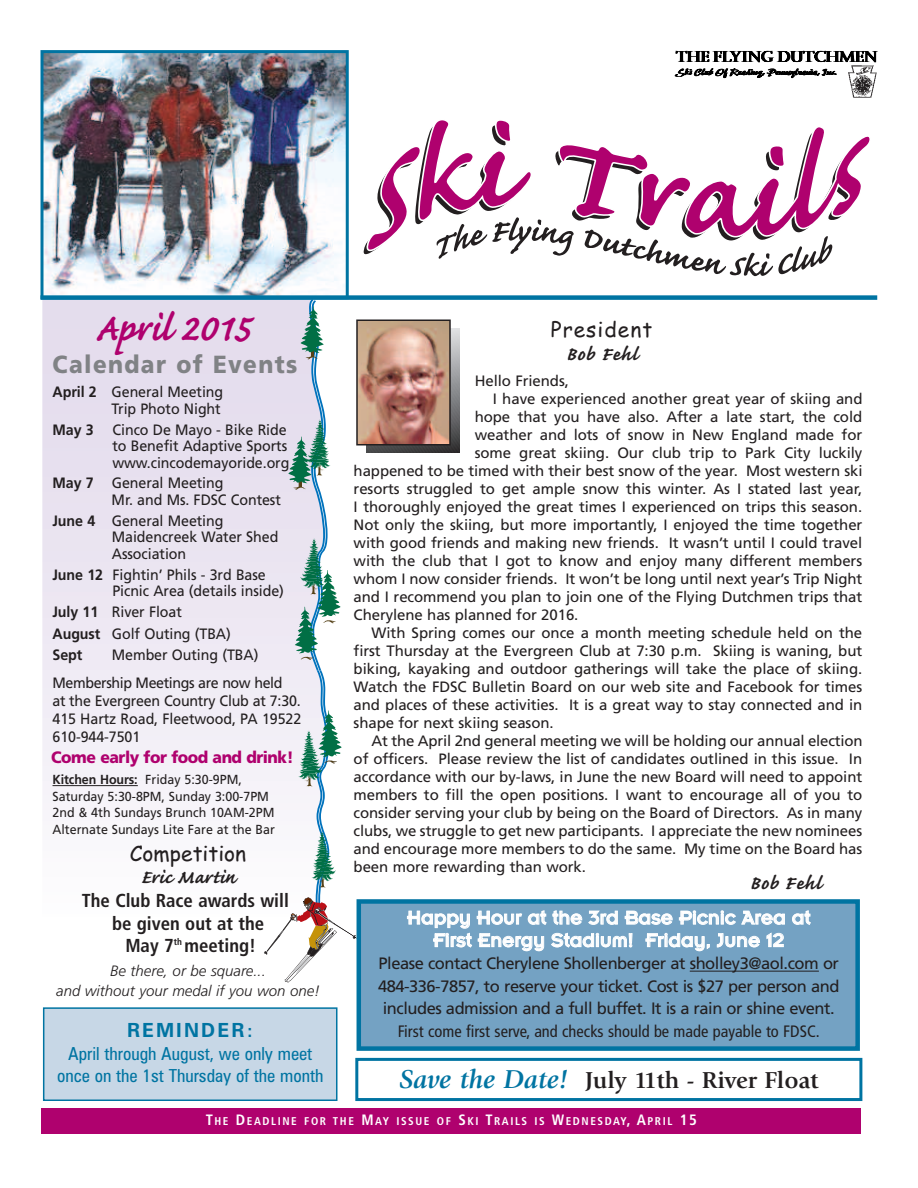
<style>
.page{position:relative;width:918px;height:1188px;background:#fff}
.page>*{position:absolute;margin:0;border:0;box-sizing:border-box;transform-origin:0 0}
.t1{font:700 49.5px "Caflisch Script";letter-spacing:-.01em;color:#af016e;scale:.91 1}
.t2{font:900 24.75px "Frutiger";letter-spacing:.06em;color:#808285;scale:.91 1}
.t3{font:700 24px "Giovanni";color:#231f20}
.t4{font:700 24px "Caflisch Script";letter-spacing:.025em;color:#231f20}
.t5{font:700 24px "Caflisch Script";letter-spacing:.005em;color:#231f20}
.t6{font:21px "Comic Sans MS";color:#231f20}
.t7{font:21px "Comic Sans MS";letter-spacing:.05em;color:#231f20}
.t8{font:19.5px/22.5px "Emblem";color:#fff;text-align:center}
.t9{font:700 19.5px "Zurich BT";letter-spacing:.11em;color:#0074a2}
.t10{font:700 condensed 18.75px/22.5px "Frutiger";color:#231f20;text-align:center}
.t11{font:condensed 18px/22.5px "Zurich BT";color:#0074a2;text-align:center}
.t12{font:16.5px/22.5px "Frutiger";letter-spacing:-.03em;color:#231f20;text-align:justify}
.t13{font:condensed 16.5px "Frutiger";color:#231f20}
.t14{font:900 16.5px "Frutiger";letter-spacing:-.03em;color:#af016e;scale:.95 1}
.t15{font:15px "Frutiger";letter-spacing:-.005em;color:#231f20}
.t16{font:15px/16.5px "Frutiger";letter-spacing:-.005em;color:#231f20;scale:.95 1}
.t17{font:italic 300 15px/19.8px "Frutiger";color:#231f20;text-align:center}
.t18{font:15px/27.9px "Frutiger";letter-spacing:-.03em;color:#231f20;scale:.95 1}
.t19{font:700 15px "Frutiger";color:#231f20;scale:.95 1}
.t20{font:13.2px/16.5px "Frutiger";color:#231f20;scale:.95 1}
.t21{font:700 condensed 11.25px "Frutiger";letter-spacing:.14em;color:#fff}
.s1{font-weight:700}
.s2{font-size:18px}
.s3{color:#fff}
.s4{font-style:italic;font-size:27px;color:#0074a2}
.s5{font-size:15px}
</style>
<div class="page">
<div style="left:355px;top:1058px;width:507px;height:43px;border:3px solid #0074a2"></div>
<svg style="left:42px;top:300px;width:247px;height:749px"></svg>
<svg style="left:264px;top:300px;width:93px;height:682px"></svg>
<svg style="left:675px;top:51px;width:203px;height:11px"></svg>
<svg style="left:674px;top:68px;width:162px;height:10px"></svg>
<svg style="left:367px;top:328px;width:93px;height:124px;background:#737476"></svg>
<img style="left:359px;top:323px;width:89px;height:120px">
<div style="left:356px;top:320px;width:95px;height:126px;border:2px solid #231f20"></div>
<img style="left:848px;top:66px;width:28px;height:32px">
<svg style="left:438px;top:251px;width:394px;height:25px"></svg>
<svg style="left:366px;top:120px;width:504px;height:131px"></svg>
<img style="left:44px;top:54px;width:301px;height:241px">
<div style="left:40px;top:50px;width:309px;height:249px;border:3px solid #0074a2"></div>
<hr style="left:53px;top:785px;width:85px;height:1px;background:#231f20">
<div style="left:40px;top:295px;width:837px;height:5px;background:#0074a2"></div>
<div style="left:41px;top:1109px;width:820px;height:25px;background:#af016e"></div>
<div style="left:44px;top:1008px;width:293px;height:92px;background:#c7d7e6"></div>
<div style="left:43px;top:1007px;width:294px;height:94px;border:2px solid #0074a2"></div>
<div style="left:359px;top:901px;width:499px;height:148px;background:#74a2c3"></div>
<div style="left:357px;top:899px;width:503px;height:152px;border:4px solid #0074a2"></div>
<hr style="left:690px;top:971px;width:129px;height:1px;background:#231f20">
<h1 class="t1" style="left:95px;top:294px;width:172px">April 2015</h1>
<h2 class="t2" style="left:53px;top:355px;width:271px">Calendar of Events</h2>
<p class="t16" style="left:53px;top:385px;width:181px;text-align:right"><span class="s1">April 2</span> General Meeting<br>Trip Photo Night</p>
<p class="t19" style="left:53px;top:423px;width:45px">May 3</p>
<p class="t16" style="left:112px;top:422px;width:188px">Cinco De Mayo - Bike Ride to Benefit Adaptive Sports www.cincodemayoride.org</p>
<p class="t16" style="left:112px;top:476px;width:180px;text-indent:-59px"><span class="s1">May 7</span> General Meeting<br>Mr. and Ms. FDSC Contest</p>
<p class="t16" style="left:112px;top:513px;width:177px;text-indent:-59px"><span class="s1">June 4</span> General Meeting<br>Maidencreek Water Shed<br>Association</p>
<p class="t16" style="left:112px;top:567px;width:182px;text-indent:-60px"><span class="s1">June 12</span> Fightin’ Phils - 3rd Base<br>Picnic Area (details inside)</p>
<p class="t16" style="left:53px;top:603px;width:189px;line-height:21.3px"><span class="s1">July 11</span> River Float<br><span class="s1">August</span> Golf Outing (TBA)<br><span class="s1">Sept</span></p>
<p class="t18" style="left:53px;top:642px;width:244px;text-indent:59px">Member Outing (TBA)<br>Membership Meetings are now held</p>
<p class="t16" style="left:53px;top:693px;width:263px;line-height:18px;text-align:justify">at the Evergreen Country Club at 7:30.<br>415 Hartz Road, Fleetwood, PA 19522<br>610-944-7501</p>
<p class="t14" style="left:51px;top:750px;width:257px">Come early for food and drink!</p>
<p class="t20" style="left:53px;top:772px;width:236px"><span class="s1">Kitchen Hours:</span> Friday 5:30-9PM, Saturday 5:30-8PM, Sunday 3:00-7PM 2nd &amp; 4th Sundays Brunch 10AM-2PM Alternate Sundays Lite Fare at the Bar</p>
<h3 class="t6" style="left:130px;top:841px;width:118px">Competition</h3>
<h3 class="t5" style="left:141px;top:861px;width:96px">Eric Martin</h3>
<p class="t10" style="left:82px;top:891px;width:209px">The Club Race awards will be given out at the<br>May 7<sup>th</sup> meeting!</p>
<p class="t17" style="left:56px;top:962px;width:265px">Be there, or be square...<br>and without your medal if you won one!</p>
<h3 class="t9" style="left:127px;top:1023px;width:128px">REMINDER<span class="s2">:</span></h3>
<p class="t11" style="left:57px;top:1043px;width:268px">April through August, we only meet once on the 1st Thursday of the month</p>
<h3 class="t7" style="left:551px;top:318px;width:103px">President</h3>
<h3 class="t4" style="left:566px;top:338px;width:74px">Bob Fehl</h3>
<p class="t15" style="left:475px;top:375px;width:96px">Hello Friends,</p>
<p class="t15" style="left:493px;top:393px;width:371px">I have experienced another great year of skiing and</p>
<p class="t15" style="left:475px;top:411px;width:389px">hope that you have also. After a late start, the cold</p>
<p class="t15" style="left:475px;top:429px;width:389px">weather and lots of snow in New England made for</p>
<p class="t15" style="left:475px;top:447px;width:389px">some great skiing. Our club trip to Park City luckily</p>
<p class="t15" style="left:354px;top:465px;width:510px">happened to be timed with their best snow of the year. Most western ski</p>
<p class="t15" style="left:354px;top:483px;width:510px">resorts struggled to get ample snow this winter. As I stated last year,</p>
<p class="t15" style="left:354px;top:501px;width:510px">I thoroughly enjoyed the great times I experienced on trips this season.</p>
<p class="t15" style="left:354px;top:519px;width:510px">Not only the skiing, but more importantly, I enjoyed the time together</p>
<p class="t15" style="left:354px;top:537px;width:510px">with good friends and making new friends. It wasn’t until I could travel</p>
<p class="t15" style="left:354px;top:555px;width:510px">with the club that I got to know and enjoy many different members</p>
<p class="t15" style="left:354px;top:573px;width:510px">whom I now consider friends. It won’t be long until next year’s Trip Night</p>
<p class="t15" style="left:354px;top:591px;width:510px">and I recommend you plan to join one of the Flying Dutchmen trips that</p>
<p class="t15" style="left:354px;top:609px;width:226px">Cherylene has planned for 2016.</p>
<p class="t15" style="left:372px;top:627px;width:492px">With Spring comes our once a month meeting schedule held on the</p>
<p class="t15" style="left:354px;top:645px;width:510px">first Thursday at the Evergreen Club at 7:30 p.m. Skiing is waning, but</p>
<p class="t15" style="left:354px;top:663px;width:510px">biking, kayaking and outdoor gatherings will take the place of skiing.</p>
<p class="t15" style="left:354px;top:681px;width:510px">Watch the FDSC Bulletin Board on our web site and Facebook for times</p>
<p class="t15" style="left:354px;top:699px;width:510px">and places of these activities. It is a great way to stay connected and in</p>
<p class="t15" style="left:354px;top:717px;width:202px">shape for next skiing season.</p>
<p class="t15" style="left:372px;top:735px;width:493px">At the April 2nd general meeting we will be holding our annual election</p>
<p class="t15" style="left:354px;top:753px;width:510px">of officers. Please review the list of candidates outlined in this issue. In</p>
<p class="t15" style="left:354px;top:771px;width:510px">accordance with our by-laws, in June the new Board will need to appoint</p>
<p class="t15" style="left:354px;top:789px;width:510px">members to fill the open positions. I want to encourage all of you to</p>
<p class="t15" style="left:354px;top:807px;width:510px">consider serving your club by being on the Board of Directors. As in many</p>
<p class="t15" style="left:354px;top:825px;width:510px">clubs, we struggle to get new participants. I appreciate the new nominees</p>
<p class="t15" style="left:354px;top:843px;width:510px">and encourage more members to do the same. My time on the Board has</p>
<p class="t15" style="left:354px;top:861px;width:234px">been more rewarding than work.</p>
<h3 class="t4" style="left:749px;top:866px;width:115px">Bob Fehl<span class="s3">XXX</span></h3>
<h3 class="t8" style="left:407px;top:907px;width:405px">Happy Hour at the 3rd Base Picnic Area at<br>First Energy Stadium! Friday, June 12</h3>
<p class="t12" style="left:378px;top:954px;width:463px">Please contact Cherylene Shollenberger at sholley3@aol.com or 484-336-7857, to reserve your ticket. Cost is $27 per person and includes admission and a full buffet. It is a rain or shine event.</p>
<p class="t13" style="left:398px;top:1025px;width:424px">First come first serve, and checks should be made payable to FDSC.</p>
<h3 class="t3" style="left:400px;top:1070px;width:421px"><span class="s4">Save the Date!</span> July 11th - River Float</h3>
<p class="t21" style="left:206px;top:1117px;width:493px"><span class="s5">T</span>HE <span class="s5">D</span>EADLINE FOR THE <span class="s5">M</span>AY ISSUE OF <span class="s5">S</span>KI <span class="s5">T</span>RAILS IS <span class="s5">W</span>EDNESDAY<span class="s5">, A</span>PRIL <span class="s5">15</span></p>
</div>
